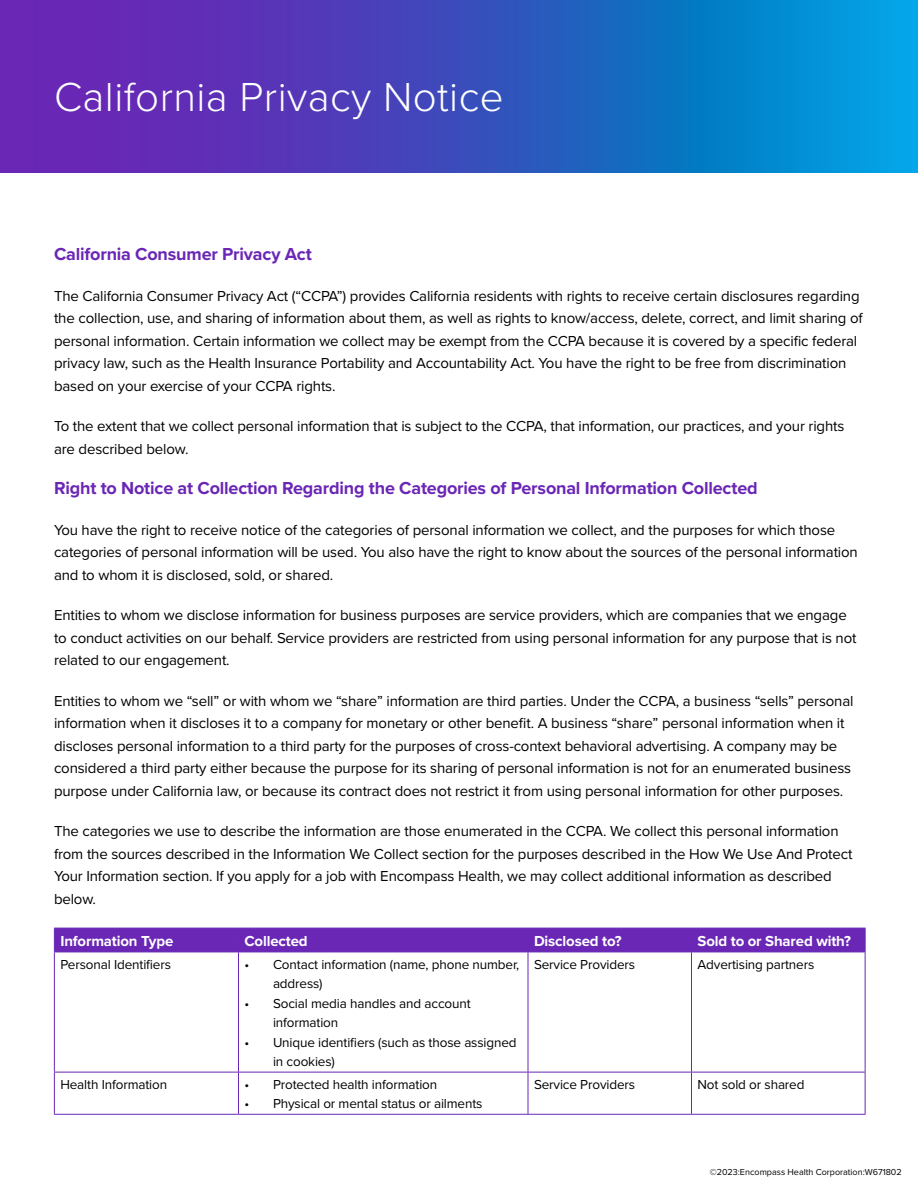
<style>
.page{position:relative;width:918px;height:1188px;background:#fff}
.page>*{position:absolute;margin:0;border:0;box-sizing:border-box;transform-origin:0 0}
.Header_-_EH{font:300 42px "Proxima Nova";letter-spacing:.01em;color:#fff}
.H2_-_EH{font:700 18px "Proxima Nova";letter-spacing:-.01em;color:#6a26b5}
.Body_-_EH{font:15px/22.5px "Proxima Nova";letter-spacing:-.01em;color:#000}
.Body_-_EH-2{font:700 15px "Proxima Nova";letter-spacing:-.01em;color:#fff}
.Lv1_Bullet_List_-_EH{font:13.5px/19.5px "Proxima Nova";letter-spacing:-.01em;color:#000}
.Body_-_EH-3{font:13.5px "Proxima Nova";letter-spacing:-.01em;color:#000}
.t1{font:9px "Proxima Nova";color:#000}
</style>
<div class="page">
<svg style="left:0;top:0;width:918px;height:173px;background:#3555c0"></svg>
<div style="left:54px;top:928px;width:812px;height:24px;background:#6a26b5"></div>
<hr style="left:54px;top:952px;width:184px;height:1px;background:#6928b6">
<hr style="left:238px;top:952px;width:290px;height:1px;background:#6928b6">
<hr style="left:528px;top:952px;width:164px;height:1px;background:#6928b6">
<hr style="left:692px;top:952px;width:174px;height:1px;background:#6928b6">
<hr style="left:54px;top:952px;width:1px;height:120px;background:#6a26b5">
<hr style="left:238px;top:952px;width:1px;height:120px;background:#6a26b5">
<hr style="left:528px;top:952px;width:1px;height:120px;background:#6a26b5">
<hr style="left:691px;top:952px;width:1px;height:120px;background:#6a26b5">
<hr style="left:865px;top:952px;width:1px;height:120px;background:#6a26b5">
<hr style="left:54px;top:1072px;width:184px;height:1px;background:#6a26b5">
<hr style="left:54px;top:1072px;width:1px;height:42px;background:#6a26b5">
<hr style="left:238px;top:1072px;width:290px;height:1px;background:#6a26b5">
<hr style="left:238px;top:1072px;width:1px;height:42px;background:#6a26b5">
<hr style="left:528px;top:1072px;width:164px;height:1px;background:#6a26b5">
<hr style="left:528px;top:1072px;width:1px;height:42px;background:#6a26b5">
<hr style="left:692px;top:1072px;width:174px;height:1px;background:#6a26b5">
<hr style="left:691px;top:1072px;width:1px;height:42px;background:#6a26b5">
<hr style="left:865px;top:1072px;width:1px;height:42px;background:#6a26b5">
<hr style="left:54px;top:1114px;width:184px;height:1px;background:#6a26b5">
<hr style="left:238px;top:1114px;width:290px;height:1px;background:#6a26b5">
<hr style="left:528px;top:1114px;width:164px;height:1px;background:#6a26b5">
<hr style="left:692px;top:1114px;width:174px;height:1px;background:#6a26b5">
<h1 class="Header_-_EH" style="left:54px;top:72px;width:451px">California Privacy Notice</h1>
<h2 class="H2_-_EH" style="left:54px;top:243px;width:259px">California Consumer Privacy Act</h2>
<h2 class="Body_-_EH" style="left:54px;top:285px;width:810px">The California Consumer Privacy Act (“CCPA”) provides California residents with rights to receive certain disclosures regarding the collection, use, and sharing of information about them, as well as rights to know/access, delete, correct, and limit sharing of personal information. Certain information we collect may be exempt from the CCPA because it is covered by a specific federal privacy law, such as the Health Insurance Portability and Accountability Act. You have the right to be free from discrimination based on your exercise of your CCPA rights.</h2>
<h2 class="Body_-_EH" style="left:54px;top:415px;width:792px">To the extent that we collect personal information that is subject to the CCPA, that information, our practices, and your rights are described below.</h2>
<h2 class="H2_-_EH" style="left:54px;top:477px;width:705px">Right to Notice at Collection Regarding the Categories of Personal Information Collected</h2>
<h2 class="Body_-_EH" style="left:54px;top:519px;width:805px">You have the right to receive notice of the categories of personal information we collect, and the purposes for which those categories of personal information will be used. You also have the right to know about the sources of the personal information and to whom it is disclosed, sold, or shared.</h2>
<h2 class="Body_-_EH" style="left:54px;top:604px;width:804px">Entities to whom we disclose information for business purposes are service providers, which are companies that we engage to conduct activities on our behalf. Service providers are restricted from using personal information for any purpose that is not related to our engagement.</h2>
<h2 class="Body_-_EH" style="left:54px;top:690px;width:801px">Entities to whom we “sell” or with whom we “share” information are third parties. Under the CCPA, a business “sells” personal information when it discloses it to a company for monetary or other benefit. A business “share” personal information when it discloses personal information to a third party for the purposes of cross-context behavioral advertising. A company may be considered a third party either because the purpose for its sharing of personal information is not for an enumerated business purpose under California law, or because its contract does not restrict it from using personal information for other purposes.</h2>
<h2 class="Body_-_EH" style="left:54px;top:820px;width:800px">The categories we use to describe the information are those enumerated in the CCPA. We collect this personal information from the sources described in the Information We Collect section for the purposes described in the How We Use And Protect Your Information section. If you apply for a job with Encompass Health, we may collect additional information as described below.</h2>
<h2 class="Body_-_EH-2" style="left:60px;top:932px;width:115px">Information Type</h2>
<h2 class="Body_-_EH-2" style="left:244px;top:932px;width:65px">Collected</h2>
<h2 class="Body_-_EH-2" style="left:534px;top:932px;width:89px">Disclosed to?</h2>
<h2 class="Body_-_EH-2" style="left:698px;top:932px;width:155px">Sold to or Shared with?</h2>
<h2 class="Body_-_EH-3" style="left:60px;top:956px;width:112px">Personal Identifiers</h2>
<p class="Lv1_Bullet_List_-_EH" style="left:273px;top:955px;width:248px;text-indent:-28px">• Contact information (name, phone number, address)</p>
<p class="Lv1_Bullet_List_-_EH" style="left:273px;top:994px;width:199px;text-indent:-28px">• Social media handles and account information</p>
<p class="Lv1_Bullet_List_-_EH" style="left:273px;top:1033px;width:245px;text-indent:-28px">• Unique identifiers (such as those assigned in cookies)</p>
<h2 class="Body_-_EH-3" style="left:534px;top:956px;width:103px">Service Providers</h2>
<h2 class="Body_-_EH-3" style="left:698px;top:956px;width:118px">Advertising partners</h2>
<h2 class="Body_-_EH-3" style="left:60px;top:1076px;width:108px">Health Information</h2>
<p class="Lv1_Bullet_List_-_EH" style="left:244px;top:1075px;width:194px">• Protected health information</p>
<p class="Lv1_Bullet_List_-_EH" style="left:244px;top:1094px;width:240px">• Physical or mental status or ailments</p>
<h2 class="Body_-_EH-3" style="left:534px;top:1076px;width:103px">Service Providers</h2>
<h2 class="Body_-_EH-3" style="left:698px;top:1076px;width:109px">Not sold or shared</h2>
<p class="t1" style="left:710px;top:1167px;width:193px">©2023:Encompass Health Corporation:W671802</p>
</div>
